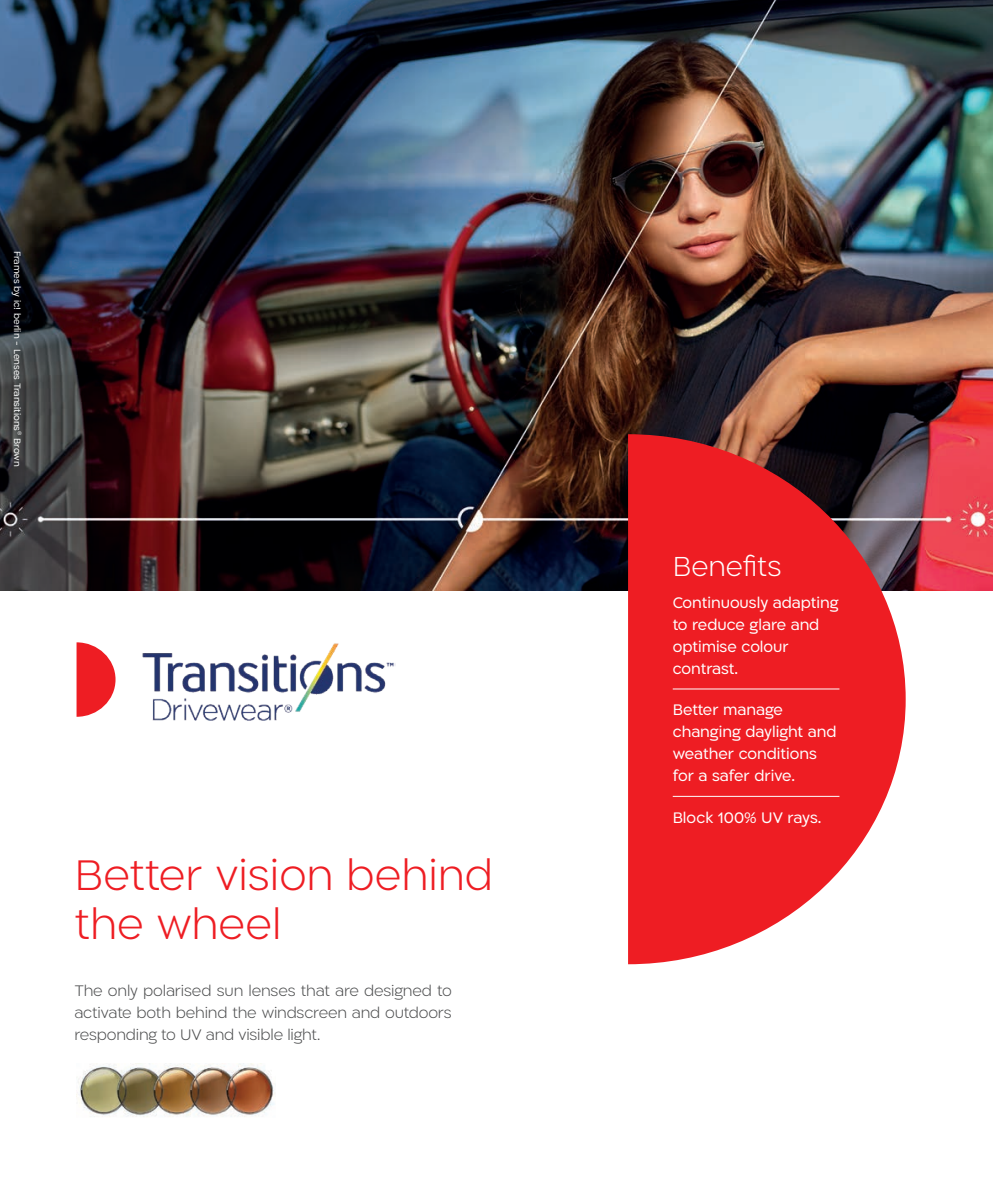
<style>
.page{position:relative;width:993px;height:1191px;background:#fff}
.page>*{position:absolute;margin:0;border:0;box-sizing:border-box;transform-origin:0 0}
.t1{font:300 49px/49.2px "Ploni DL1.1 AAA";color:#ee1d23}
.t2{font:300 31.5px "Ploni DL1.1 AAA";color:#fff}
.t3{font:17.5px/21.9px "Ploni DL1.1 AAA";color:#fff}
.t4{font:300 17.5px/21.9px "Ploni DL1.1 AAA";letter-spacing:-.01em;color:#4b4c4d;text-align:justify}
.t5{font:10.5px "Ploni DL1.1 AAA";color:#fff}
</style>
<div class="page">
<img style="left:76px;top:1063px;width:199px;height:54px">
<img style="left:0;top:0;width:992px;height:590px">
<svg style="left:76px;top:642px;width:39px;height:75px"></svg>
<img style="left:142px;top:643px;width:253px;height:78px">
<svg style="left:628px;top:434px;width:277px;height:530px;background:#de383d"></svg>
<hr style="left:672px;top:688px;width:167px;height:1px;background:#fff">
<hr style="left:672px;top:796px;width:167px;height:1px;background:#fff">
<div style="left:2px;top:242px;width:29px;height:234px;background:#040503;opacity:.3"></div>
<p class="t5" style="left:24px;top:251px;width:217px;rotate:90deg">Frames by ic! berlin - Lenses Transitions<sup>®</sup> Brown</p>
<h1 class="t1" style="left:74px;top:852px;width:420px">Better vision behind the wheel</h1>
<p class="t4" style="left:74px;top:980px;width:379px">The only polarised sun lenses that are designed to activate both behind the windscreen and outdoors responding to UV and visible light.</p>
<h2 class="t2" style="left:672px;top:549px;width:110px">Benefits</h2>
<p class="t3" style="left:672px;top:592px;width:167px">Continuously adapting to reduce glare and optimise colour contrast.</p>
<p class="t3" style="left:672px;top:699px;width:165px">Better manage changing daylight and weather conditions for a safer drive.</p>
<p class="t3" style="left:672px;top:807px;width:150px">Block 100% UV rays.</p>
</div>
